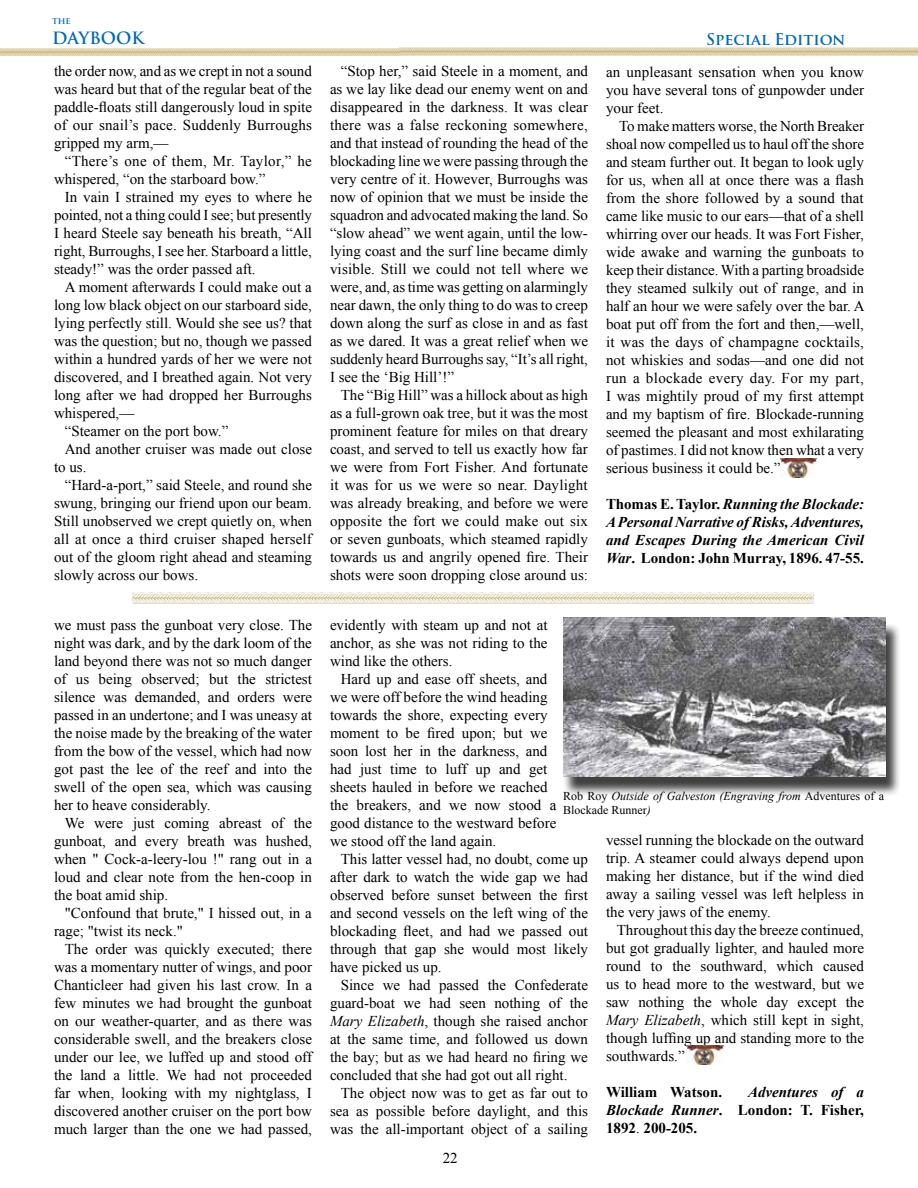
<style>
.page{position:relative;width:918px;height:1188px;background:#fff}
.page>*{position:absolute;margin:0;border:0;box-sizing:border-box;transform-origin:0 0}
.t1{font:700 16.5px "Trajan Pro";letter-spacing:-.005em;color:#006ab6}
.t2{font:700 15.75px "Trajan Pro";color:#006ab6}
.t3{font:15px/18px "Times New Roman";color:#000;text-align:justify}
.t4{font:italic 700 15px/18px "Times New Roman";letter-spacing:.005em;color:#000;text-align:justify}
.t5{font:700 15px/18px "Times New Roman";color:#000;text-align:justify}
.t6{font:12px/14.4px "Times New Roman";color:#000}
.t7{font:700 9px "Trajan Pro";color:#006ab6}
.s1{font-style:normal}
.s2{font-style:italic}
.s3{font-weight:400}
</style>
<div class="page">
<img style="left:131px;top:592px;width:683px;height:12px">
<img style="left:0;top:47px;width:400px;height:9px">
<img style="left:400px;top:47px;width:518px;height:9px">
<img style="left:687px;top:1045px;width:36px;height:20px">
<img style="left:780px;top:459px;width:37px;height:19px">
<div style="left:563px;top:622px;width:338px;height:175px;background:#000;opacity:.75"></div>
<img style="left:563px;top:618px;width:323px;height:158px">
<p class="t7" style="left:52px;top:15px;width:20px">the</p>
<p class="t1" style="left:52px;top:28px;width:93px">DAYBOOK</p>
<p class="t2" style="left:706px;top:29px;width:141px">Special Edition</p>
<p class="t3" style="left:54px;top:62px;width:260px">the order now, and as we crept in not a sound was heard but that of the regular beat of the paddle-floats still dangerously loud in spite of our snail’s pace. Suddenly Burroughs gripped my arm,—</p>
<p class="t3" style="left:54px;top:152px;width:259px;text-indent:11px">“There’s one of them, Mr. Taylor,” he whispered, “on the starboard bow.”</p>
<p class="t3" style="left:54px;top:188px;width:260px;text-indent:11px">In vain I strained my eyes to where he pointed, not a thing could I see; but presently I heard Steele say beneath his breath, “All right, Burroughs, I see her. Starboard a little, steady!” was the order passed aft.</p>
<p class="t3" style="left:65px;top:278px;width:249px">A moment afterwards I could make out a</p>
<p class="t3" style="left:54px;top:296px;width:260px">long low black object on our starboard side,</p>
<p class="t3" style="left:54px;top:314px;width:259px">lying perfectly still. Would she see us? that</p>
<p class="t3" style="left:54px;top:332px;width:259px">was the question; but no, though we passed</p>
<p class="t3" style="left:54px;top:350px;width:259px">within a hundred yards of her we were not</p>
<p class="t3" style="left:54px;top:368px;width:259px">discovered, and I breathed again. Not very</p>
<p class="t3" style="left:54px;top:386px;width:259px">long after we had dropped her Burroughs</p>
<p class="t3" style="left:54px;top:404px;width:82px">whispered,—</p>
<p class="t3" style="left:65px;top:422px;width:165px">“Steamer on the port bow.”</p>
<p class="t3" style="left:65px;top:440px;width:249px">And another cruiser was made out close</p>
<p class="t3" style="left:54px;top:458px;width:34px">to us.</p>
<p class="t3" style="left:65px;top:476px;width:249px">“Hard-a-port,” said Steele, and round she</p>
<p class="t3" style="left:54px;top:494px;width:260px">swung, bringing our friend upon our beam.</p>
<p class="t3" style="left:54px;top:512px;width:259px">Still unobserved we crept quietly on, when</p>
<p class="t3" style="left:54px;top:530px;width:259px">all at once a third cruiser shaped herself</p>
<p class="t3" style="left:54px;top:548px;width:260px">out of the gloom right ahead and steaming</p>
<p class="t3" style="left:54px;top:566px;width:146px">slowly across our bows.</p>
<p class="t3" style="left:54px;top:615px;width:260px">we must pass the gunboat very close. The night was dark, and by the dark loom of the land beyond there was not so much danger of us being observed; but the strictest silence was demanded, and orders were passed in an undertone; and I was uneasy at the noise made by the breaking of the water from the bow of the vessel, which had now got past the lee of the reef and into the swell of the open sea, which was causing her to heave considerably.</p>
<p class="t3" style="left:54px;top:813px;width:260px;text-indent:11px">We were just coming abreast of the gunboat, and every breath was hushed, when " Cock-a-leery-lou !" rang out in a loud and clear note from the hen-coop in the boat amid ship.</p>
<p class="t3" style="left:54px;top:903px;width:259px;text-indent:11px">"Confound that brute," I hissed out, in a rage; "twist its neck."</p>
<p class="t3" style="left:54px;top:939px;width:260px;text-indent:11px">The order was quickly executed; there was a momentary nutter of wings, and poor Chanticleer had given his last crow. In a few minutes we had brought the gunboat on our weather-quarter, and as there was considerable swell, and the breakers close under our lee, we luffed up and stood off the land a little. We had not proceeded far when, looking with my nightglass, I discovered another cruiser on the port bow much larger than the one we had passed,</p>
<p class="t3" style="left:330px;top:62px;width:260px;text-indent:11px">“Stop her,” said Steele in a moment, and as we lay like dead our enemy went on and disappeared in the darkness. It was clear there was a false reckoning somewhere, and that instead of rounding the head of the blockading line we were passing through the very centre of it. However, Burroughs was now of opinion that we must be inside the squadron and advocated making the land. So “slow ahead” we went again, until the low&shy;lying coast and the surf line became dimly visible. Still we could not tell where we were, and, as time was getting on alarmingly near dawn, the only thing to do was to creep down along the surf as close in and as fast as we dared. It was a great relief when we suddenly heard Burroughs say, “It’s all right, I see the ‘Big Hill’!”</p>
<p class="t3" style="left:330px;top:386px;width:260px;text-indent:11px">The “Big Hill” was a hillock about as high as a full-grown oak tree, but it was the most prominent feature for miles on that dreary coast, and served to tell us exactly how far we were from Fort Fisher. And fortunate it was for us we were so near. Daylight was already breaking, and before we were opposite the fort we could make out six or seven gunboats, which steamed rapidly towards us and angrily opened fire. Their shots were soon dropping close around us:</p>
<p class="t3" style="left:606px;top:63px;width:260px">an unpleasant sensation when you know you have several tons of gunpowder under your feet.</p>
<p class="t3" style="left:606px;top:117px;width:260px;text-indent:13px">To make matters worse, the North Breaker shoal now compelled us to haul off the shore and steam further out. It began to look ugly for us, when all at once there was a flash from the shore followed by a sound that came like music to our ears—that of a shell whirring over our heads. It was Fort Fisher, wide awake and warning the gunboats to keep their distance. With a parting broadside they steamed sulkily out of range, and in half an hour we were safely over the bar. A boat put off from the fort and then,—well, it was the days of champagne cocktails, not whiskies and sodas—and one did not run a blockade every day. For my part, I was mightily proud of my first attempt and my baptism of fire. Blockade-running seemed the pleasant and most exhilarating of pastimes. I did not know then what a very serious business it could be.”</p>
<p class="t4" style="left:606px;top:495px;width:260px"><span class="s1">Thomas E. Taylor.</span> Running the Blockade:<br>A Personal Narrative of Risks, Adventures, and Escapes During the American Civil War<span class="s1">. London: John Murray, 1896. 47-55.</span></p>
<p class="t3" style="left:330px;top:615px;width:219px">evidently with steam up and not at anchor, as she was not riding to the wind like the others.</p>
<p class="t3" style="left:330px;top:669px;width:228px;text-align:left;text-indent:11px">Hard up and ease off sheets, and we were off before the wind heading towards the shore, expecting every moment to be fired upon; but we soon lost her in the darkness, and had just time to luff up and get sheets hauled in before we reached the breakers, and we now stood a good distance to the westward before we stood off the land again.</p>
<p class="t3" style="left:330px;top:849px;width:260px;text-indent:11px">This latter vessel had, no doubt, come up after dark to watch the wide gap we had observed before sunset between the first and second vessels on the left wing of the blockading fleet, and had we passed out through that gap she would most likely have picked us up.</p>
<p class="t3" style="left:330px;top:975px;width:260px;text-indent:11px">Since we had passed the Confederate guard-boat we had seen nothing of the <span class="s2">Mary Elizabeth</span>, though she raised anchor at the same time, and followed us down the bay; but as we had heard no firing we concluded that she had got out all right.</p>
<p class="t3" style="left:330px;top:1083px;width:260px;text-indent:11px">The object now was to get as far out to sea as possible before daylight, and this was the all-important object of a sailing</p>
<p class="t6" style="left:563px;top:788px;width:322px">Rob Roy <span class="s2">Outside of Galveston (Engraving from</span> Adventures of a<br>Blockade Runner<span class="s2">)</span></p>
<p class="t3" style="left:606px;top:831px;width:259px">vessel running the blockade on the outward trip. A steamer could always depend upon making her distance, but if the wind died away a sailing vessel was left helpless in the very jaws of the enemy.</p>
<p class="t3" style="left:606px;top:921px;width:260px;text-indent:11px">Throughout this day the breeze continued, but got gradually lighter, and hauled more round to the southward, which caused us to head more to the westward, but we saw nothing the whole day except the <span class="s2">Mary Elizabeth</span>, which still kept in sight, though luffing up and standing more to the southwards.”</p>
<p class="t5" style="left:606px;top:1083px;width:118px">William Watson.</p>
<p class="t5" style="left:606px;top:1083px;width:260px;text-indent:142px"><span class="s2">Adventures of a Blockade Runner</span>. London: T. Fisher, 1892<span class="s3">.</span> 200-205.</p>
<p class="t3" style="left:443px;top:1149px;width:16px">22</p>
</div>
